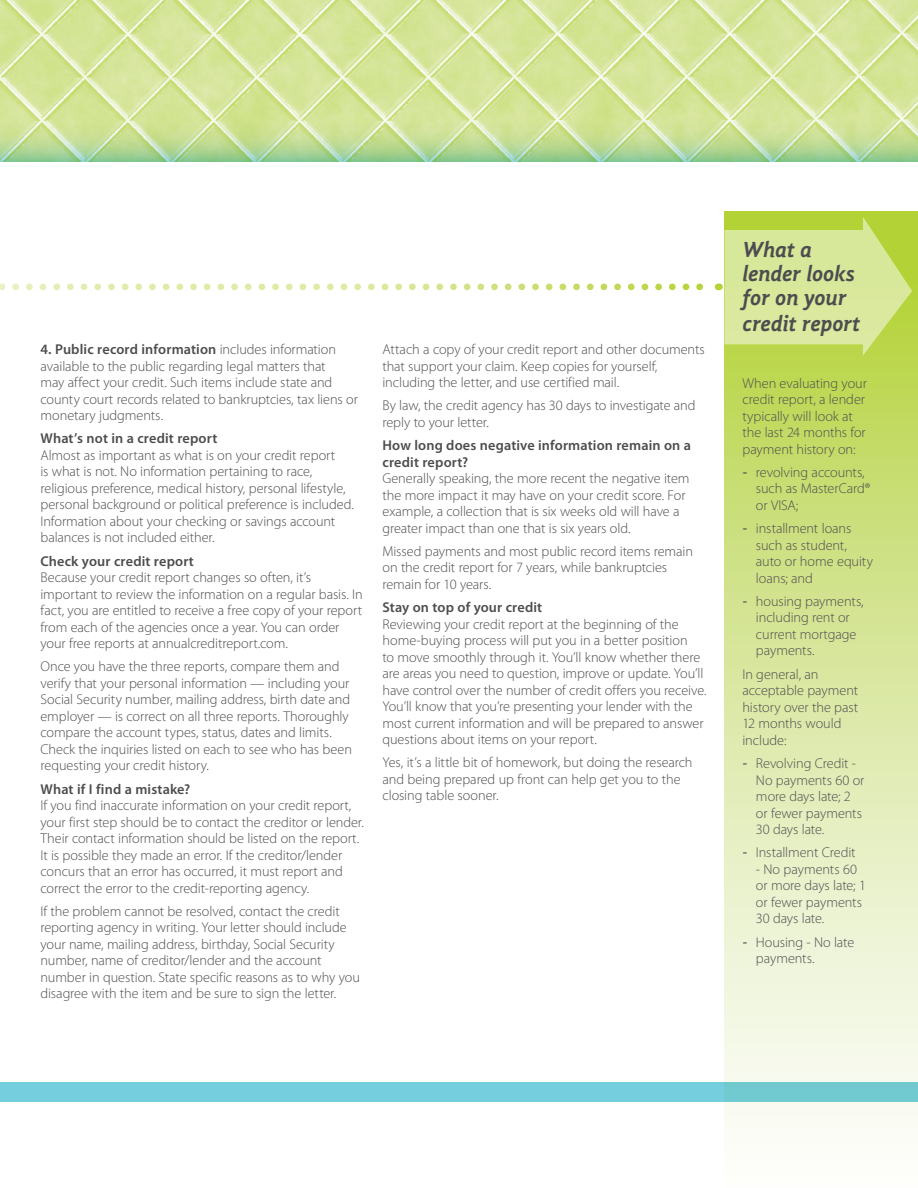
<style>
.page{position:relative;width:918px;height:1188px;background:#fff}
.page>*{position:absolute;margin:0;border:0;box-sizing:border-box;transform-origin:0 0}
.t1{font:italic 700 22.5px/24.5px "Gandhi Sans";letter-spacing:-.015em;color:#4d4d4f}
.t2{font:300 14.25px/16.5px "Myriad Pro";letter-spacing:-.005em;color:#4d4d4f}
.t3{font:600 14.25px/16.5px "Myriad Pro";letter-spacing:.01em;color:#4d4d4f}
.s1{font-weight:600}
.s2{font-family:"Helvetica Neue";font-weight:400;font-stretch:condensed}
</style>
<div class="page">
<div style="left:0;top:1082px;width:918px;height:20px;background:#75cedd"></div>
<svg style="left:0;top:0;width:918px;height:162px;background:#d0e39c"></svg>
<div style="left:724px;top:211px;width:194px;height:977px;background:linear-gradient(to bottom,#b5d134,#f8fcff)"></div>
<svg style="left:725px;top:217px;width:187px;height:139px;background:#cfe283"></svg>
<svg style="left:0;top:284px;width:703px;height:6px"></svg>
<p class="t2" style="left:40px;top:341px;width:319px"><span class="s1">4. Public record information</span> includes information available to the public regarding legal matters that<br>may affect your credit. Such items include state and county court records related to bankruptcies, tax liens or monetary judgments.</p>
<p class="t3" style="left:40px;top:430px;width:178px">What’s not in a credit report</p>
<p class="t2" style="left:40px;top:447px;width:315px">Almost as important as what is on your credit report<br>is what is not. No information pertaining to race, religious preference, medical history, personal lifestyle, personal background or political preference is included.<br>Information about your checking or savings account balances is not included either.</p>
<p class="t3" style="left:40px;top:552px;width:155px">Check your credit report</p>
<p class="t2" style="left:40px;top:569px;width:324px">Because your credit report changes so often, it’s important to review the information on a regular basis. In fact, you are entitled to receive a free copy of your report from each of the agencies once a year. You can order your free reports at annualcreditreport.com.</p>
<p class="t2" style="left:40px;top:658px;width:313px">Once you have the three reports, compare them and verify that your personal information — including your Social Security number, mailing address, birth date and employer — is correct on all three reports. Thoroughly compare the account types, status, dates and limits.<br>Check the inquiries listed on each to see who has been requesting your credit history.</p>
<p class="t3" style="left:40px;top:780px;width:151px">What if I find a mistake?</p>
<p class="t2" style="left:40px;top:797px;width:325px">If you find inaccurate information on your credit report, your first step should be to contact the creditor or lender.<br>Their contact information should be listed on the report.<br>It is possible they made an error. If the creditor/lender concurs that an error has occurred, it must report and correct the error to the credit-reporting agency.</p>
<p class="t2" style="left:40px;top:903px;width:321px">If the problem cannot be resolved, contact the credit reporting agency in writing. Your letter should include your name, mailing address, birthday, Social Security number, name of creditor/lender and the account number in question. State specific reasons as to why you disagree with the item and be sure to sign the letter.</p>
<p class="t2" style="left:382px;top:341px;width:324px">Attach a copy of your credit report and other documents that support your claim. Keep copies for yourself, including the letter, and use certified mail.</p>
<p class="t2" style="left:382px;top:397px;width:315px">By law, the credit agency has 30 days to investigate and reply to your letter.</p>
<p class="t3" style="left:382px;top:437px;width:310px">How long does negative information remain on a credit report?</p>
<p class="t2" style="left:382px;top:470px;width:309px">Generally speaking, the more recent the negative item the more impact it may have on your credit score. For example, a collection that is six weeks old will have a greater impact than one that is six years old.</p>
<p class="t2" style="left:382px;top:543px;width:312px">Missed payments and most public record items remain on the credit report for 7 years, while bankruptcies remain for 10 years.</p>
<p class="t3" style="left:382px;top:599px;width:161px">Stay on top of your credit</p>
<p class="t2" style="left:382px;top:615px;width:326px">Reviewing your credit report at the beginning of the home-buying process will put you in a better position<br>to move smoothly through it. You’ll know whether there are areas you need to question, improve or update. You’ll have control over the number of credit offers you receive.<br>You’ll know that you’re presenting your lender with the most current information and will be prepared to answer questions about items on your report.</p>
<p class="t2" style="left:382px;top:754px;width:312px">Yes, it’s a little bit of homework, but doing the research and being prepared up front can help get you to the closing table sooner.</p>
<h1 class="t1" style="left:742px;top:237px;width:119px">What a lender looks for on your credit report</h1>
<p class="t2" style="left:742px;top:375px;width:126px">When evaluating your credit report, a lender typically will look at the last 24 months for payment history on:</p>
<p class="t2" style="left:756px;top:464px;width:116px;text-indent:-13px"><span class="s2">-</span> revolving accounts, such as MasterCard® or VISA;</p>
<p class="t2" style="left:756px;top:520px;width:119px;text-indent:-13px"><span class="s2">-</span> installment loans such as student, auto or home equity loans; and</p>
<p class="t2" style="left:756px;top:593px;width:109px;text-indent:-13px"><span class="s2">-</span> housing payments, including rent or current mortgage payments.</p>
<p class="t2" style="left:742px;top:666px;width:117px">In general, an acceptable payment history over the past<br>12 months would include:</p>
<p class="t2" style="left:756px;top:755px;width:110px;text-indent:-13px"><span class="s2">-</span> Revolving Credit -<br>No payments 60 or more days late; 2 or fewer payments<br>30 days late.</p>
<p class="t2" style="left:742px;top:844px;width:115px"><span class="s2">-</span> Installment Credit</p>
<p class="t2" style="left:756px;top:861px;width:111px">- No payments 60 or more days late; 1 or fewer payments<br>30 days late.</p>
<p class="t2" style="left:756px;top:933px;width:100px;text-indent:-13px"><span class="s2">-</span> Housing - No late payments.</p>
</div>
